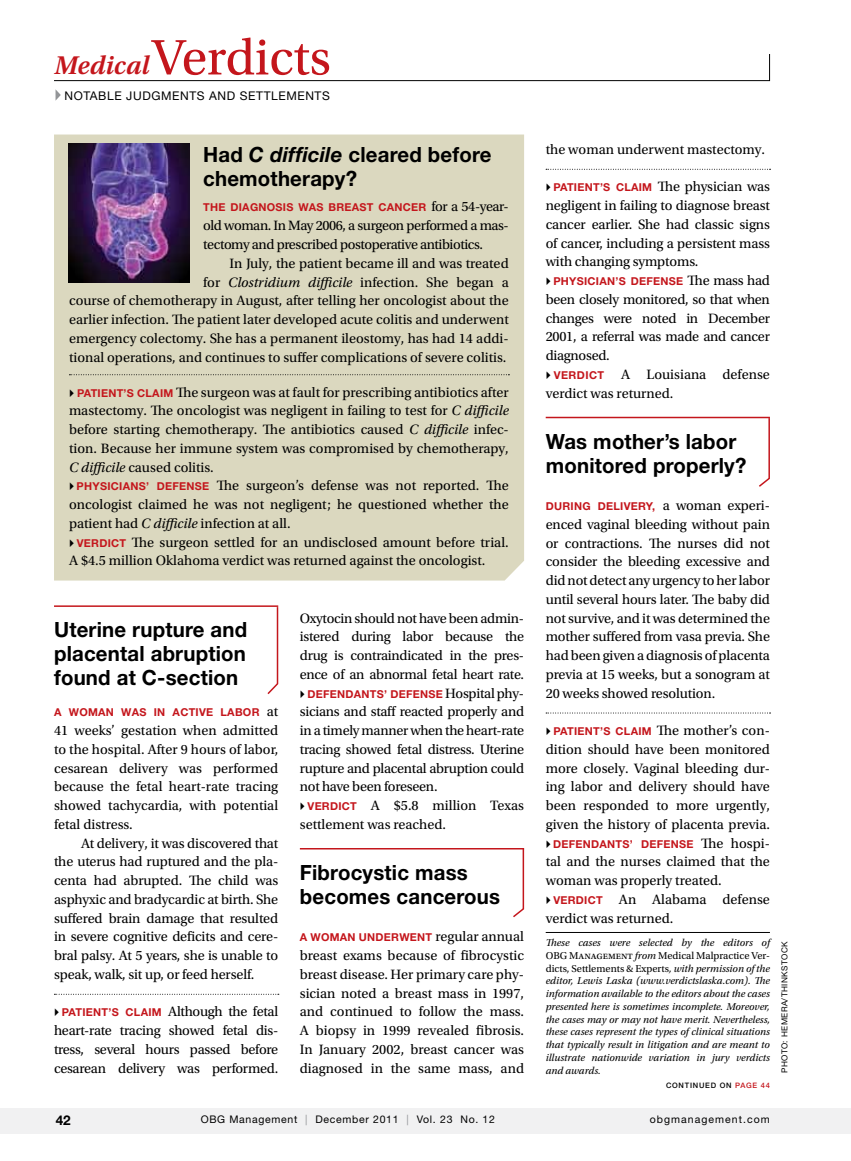
<style>
.page{position:relative;width:851px;height:1161px;background:#fff}
.page>*{position:absolute;margin:0;border:0;box-sizing:border-box;transform-origin:0 0}
.t1{font:52.5px "Utopia Std";letter-spacing:-.005em;color:#c4161c}
.t2{font:700 21px/24px "Helvetica Neue LT Std";letter-spacing:.01em;color:#000}
.t3{font:14.25px/18.8px "Utopia Std";letter-spacing:-.005em;color:#000;text-align:justify}
.t4{font:14.25px/18.8px "Utopia Std";letter-spacing:-.03em;color:#000}
.t5{font:700 13.5px "Helvetica Neue LT Std";color:#000}
.t6{font:12px "Helvetica Neue LT Std";letter-spacing:.215em;color:#000}
.t7{font:700 10.8px "Helvetica Neue LT Std";letter-spacing:.135em;color:#c4161c}
.t8{font:700 10.8px "Helvetica Neue LT Std";letter-spacing:.08em;color:#c4161c}
.t9{font:700 10.8px "Helvetica Neue LT Std";letter-spacing:.025em;color:#c4161c}
.t10{font:italic 10.5px/12.8px "Utopia Std";color:#000;text-align:justify}
.t11{font:10.5px "Helvetica Neue LT Std";letter-spacing:.065em;color:#000}
.t12{font:10.5px "Helvetica Neue LT Std";letter-spacing:.1em;color:#000}
.t13{font:8.25px "Helvetica Neue LT Std";letter-spacing:.05em;color:#000}
.t14{font:500 7.5px "Helvetica Neue LT Std";letter-spacing:.1em;color:#000}
.s1{font-weight:600;font-style:italic;font-size:27px}
.s2{font-family:"Helvetica Neue LT Std";font-weight:700;font-size:10.8px;color:#c4161c}
.s3{font-family:"Utopia Std";font-weight:400;font-size:14.25px;color:#000}
.s4{font-style:italic}
.s5{color:#c4161c}
.s6{font-style:normal}
.s7{color:#939598}
</style>
<div class="page">
<svg style="left:56px;top:90px;width:5px;height:10px"></svg>
<svg style="left:54px;top:54px;width:716px;height:27px"></svg>
<div style="left:0;top:1108px;width:850px;height:26px;background:#f1f1f2"></div>
<div style="left:54px;top:135px;width:470px;height:446px;background:#dbd8bf"></div>
<svg style="left:546px;top:169px;width:224px;height:1px"></svg>
<hr style="left:545px;top:417px;width:225px;height:1px;background:#c4161c">
<svg style="left:546px;top:713px;width:224px;height:1px"></svg>
<hr style="left:54px;top:605px;width:224px;height:2px;background:#c4161c">
<svg style="left:54px;top:994px;width:225px;height:1px"></svg>
<hr style="left:545px;top:932px;width:225px;height:1px;background:#000">
<svg style="left:69px;top:374px;width:440px;height:1px"></svg>
<img style="left:68px;top:143px;width:122px;height:139px">
<hr style="left:300px;top:848px;width:224px;height:2px;background:#c4161c">
<svg style="left:266px;top:606px;width:13px;height:89px"></svg>
<svg style="left:511px;top:848px;width:14px;height:70px"></svg>
<svg style="left:757px;top:418px;width:13px;height:69px"></svg>
<svg style="left:70px;top:389px;width:4px;height:8px"></svg>
<svg style="left:70px;top:483px;width:4px;height:7px"></svg>
<svg style="left:70px;top:539px;width:4px;height:8px"></svg>
<h1 class="t1" style="left:54px;top:29px;width:278px"><span class="s1">Medical</span>Verdicts</h1>
<p class="t6" style="left:64px;top:88px;width:267px">Notable judgments an d settlements</p>
<p class="t3" style="left:545px;top:140px;width:221px">the woman underwent mastectomy.</p>
<p class="t3" style="left:545px;top:178px;width:226px;text-indent:8px"><span class="s2">patient’s CLAI M</span> The physician was negligent in failing to diagnose breast cancer earlier. She had classic signs of cancer, including a persistent mass with changing symptoms.</p>
<p class="t9" style="left:553px;top:274px;width:108px">physician’s DEFENSE</p>
<p class="t3" style="left:687px;top:271px;width:84px">The mass had</p>
<p class="t3" style="left:545px;top:290px;width:226px">been closely monitored, so that when</p>
<p class="t3" style="left:545px;top:309px;width:226px">changes were noted in December</p>
<p class="t3" style="left:545px;top:328px;width:226px">2001, a referral was made and cancer</p>
<p class="t3" style="left:545px;top:346px;width:66px">diagnosed.</p>
<p class="t3" style="left:553px;top:365px;width:218px"><span class="s2">VERDI CT</span> A Louisiana defense</p>
<p class="t3" style="left:545px;top:384px;width:129px">verdict was returned.</p>
<h2 class="t2" style="left:545px;top:429px;width:202px">Was mother’s labor monitored properly?</h2>
<p class="t7" style="left:545px;top:499px;width:226px">dur ing delivery, <span class="s3">a woman experi-</span></p>
<p class="t3" style="left:545px;top:515px;width:226px">enced vaginal bleeding without pain or contractions. The nurses did not consider the bleeding excessive and did not detect any urgency to her labor until several hours later. The baby did not survive, and it was determined the mother suffered from vasa previa. She had been given a diagnosis of placenta previa at 15 weeks, but a sonogram at 20 weeks showed resolution.</p>
<p class="t3" style="left:545px;top:721px;width:226px;text-align:center"><span class="s2">patient’s CLAI M</span> The mother’s con&shy;dition should have been monitored more closely. Vaginal bleeding dur&shy;ing labor and delivery should have been responded to more urgently, given the history of placenta previa.</p>
<p class="t8" style="left:553px;top:837px;width:119px">defendants’ DEFENSE</p>
<p class="t3" style="left:701px;top:834px;width:70px">The hospi-</p>
<p class="t3" style="left:545px;top:853px;width:226px">tal and the nurses claimed that the</p>
<p class="t3" style="left:545px;top:871px;width:178px">woman was properly treated.</p>
<p class="t3" style="left:553px;top:890px;width:218px"><span class="s2">VERDI CT</span> An Alabama defense</p>
<p class="t3" style="left:545px;top:909px;width:129px">verdict was returned.</p>
<h2 class="t2" style="left:203px;top:142px;width:290px">Had <span class="s4">C difficile</span> cleared before chemotherapy?</h2>
<p class="t7" style="left:203px;top:201px;width:307px">the diagnosis was br east canc er <span class="s3">for a 54-year-</span></p>
<p class="t4" style="left:203px;top:217px;width:307px">old woman. In May 2006, a surgeon performed a mas&shy;tectomy and prescribed postoperative antibiotics.</p>
<p class="t3" style="left:69px;top:254px;width:441px;text-align:right">In July, the patient became ill and was treated<br>for <span class="s4">Clostridium difficile</span> infection. She began a<br>course of chemotherapy in August, after telling her oncologist about the earlier infection. The patient later developed acute colitis and underwent emergency colectomy. She has a permanent ileostomy, has had 14 addi&shy;tional operations, and continues to suffer complications of severe colitis.</p>
<p class="t3" style="left:69px;top:383px;width:441px;text-indent:8px"><span class="s2">patient’s CLAI M</span> The surgeon was at fault for prescribing antibiotics after mastectomy. The oncologist was negligent in failing to test for <span class="s4">C difficile </span>before starting chemotherapy. The antibiotics caused <span class="s4">C difficile</span> infec&shy;tion. Because her immune system was compromised by chemotherapy, <span class="s4">C difficile</span> caused colitis.</p>
<p class="t7" style="left:77px;top:480px;width:8px">PHYSI</p>
<p class="t7" style="left:111px;top:480px;width:16px">CIANS</p>
<p class="t7" style="left:146px;top:480px;width:42px">’ DEFENSE</p>
<p class="t3" style="left:217px;top:477px;width:293px">The surgeon’s defense was not reported. The</p>
<p class="t3" style="left:69px;top:496px;width:441px">oncologist claimed he was not negligent; he questioned whether the</p>
<p class="t3" style="left:69px;top:514px;width:223px">patient had <span class="s4">C difficile</span> infection at all.</p>
<p class="t3" style="left:77px;top:533px;width:433px"><span class="s2">VERDI CT</span> The surgeon settled for an undisclosed amount before trial.</p>
<p class="t3" style="left:69px;top:552px;width:418px">A $4.5 million Oklahoma verdict was returned against the oncologist.</p>
<p class="t3" style="left:300px;top:609px;width:226px">Oxytocin should not have been admin&shy;istered during labor because the drug is contraindicated in the pres&shy;ence of an abnormal fetal heart rate.</p>
<p class="t8" style="left:307px;top:687px;width:114px">defendants’ DEFENSE</p>
<p class="t3" style="left:445px;top:684px;width:80px">Hospital phy-</p>
<p class="t3" style="left:300px;top:703px;width:226px">sicians and staff reacted properly and</p>
<p class="t3" style="left:300px;top:721px;width:226px">in a timely manner when the heart-rate</p>
<p class="t3" style="left:300px;top:740px;width:226px">tracing showed fetal distress. Uterine</p>
<p class="t3" style="left:300px;top:759px;width:226px">rupture and placental abruption could</p>
<p class="t3" style="left:300px;top:778px;width:139px">not have been foreseen.</p>
<p class="t3" style="left:307px;top:796px;width:218px"><span class="s2">VERDI CT</span> A $5.8 million Texas</p>
<p class="t3" style="left:300px;top:815px;width:148px">settlement was reached.</p>
<h2 class="t2" style="left:300px;top:860px;width:202px">Fibrocystic mass becomes cancerous</h2>
<p class="t7" style="left:300px;top:931px;width:226px">A woman underwent <span class="s3">regular annual</span></p>
<p class="t3" style="left:300px;top:946px;width:226px">breast exams because of fibrocystic breast disease. Her primary care phy&shy;sician noted a breast mass in 1997, and continued to follow the mass.<br>A biopsy in 1999 revealed fibrosis.<br>In January 2002, breast cancer was diagnosed in the same mass, and</p>
<p class="t13" style="left:779px;top:1073px;width:133px;rotate:-90deg">Photo: H emera/Thin kstock</p>
<p class="t14" style="left:666px;top:1080px;width:105px">CONTINUED ON <span class="s5">PAGE 44</span></p>
<h2 class="t2" style="left:54px;top:617px;width:195px;text-align:justify">Uterine rupture and placental abruption found at C-section</h2>
<p class="t7" style="left:54px;top:706px;width:226px">a woman was in active labor <span class="s3">at</span></p>
<p class="t3" style="left:54px;top:721px;width:226px">41 weeks’ gestation when admitted to the hospital. After 9 hours of labor, cesarean delivery was performed because the fetal heart-rate tracing showed tachycardia, with potential fetal distress.</p>
<p class="t3" style="left:54px;top:834px;width:226px;text-indent:27px">At delivery, it was discovered that the uterus had ruptured and the pla&shy;centa had abrupted. The child was asphyxic and bradycardic at birth. She suffered brain damage that resulted in severe cognitive deficits and cere&shy;bral palsy. At 5 years, she is unable to speak, walk, sit up, or feed herself.</p>
<p class="t3" style="left:54px;top:1003px;width:226px;text-align:center"><span class="s2">patient’s CLAI M</span> Although the fetal heart-rate tracing showed fetal dis&shy;tress, several hours passed before cesarean delivery was performed.</p>
<p class="t10" style="left:545px;top:937px;width:226px">These cases were selected by the editors of <span class="s6">OBG Management</span> from <span class="s6">Medical Malpractice Ver&shy;dicts, Settlements &amp; Experts</span>, with permission of the editor, Lewis Laska (www.verdictslaska.com). The information available to the editors about the cases presented here is sometimes incomplete. Moreover, the cases may or may not have merit. Nevertheless, these cases represent the types of clinical situations that typically result in litigation and are meant to illustrate nationwide variation in jury verdicts and awards.</p>
<p class="t5" style="left:56px;top:1112px;width:17px">42</p>
<p class="t11" style="left:201px;top:1114px;width:9px">OBG</p>
<p class="t11" style="left:229px;top:1114px;width:267px">Management <span class="s7">|</span> December 2011 <span class="s7">|</span> Vol. 23 No. 12</p>
<p class="t12" style="left:649px;top:1114px;width:122px">obgmanagement.com</p>
</div>
